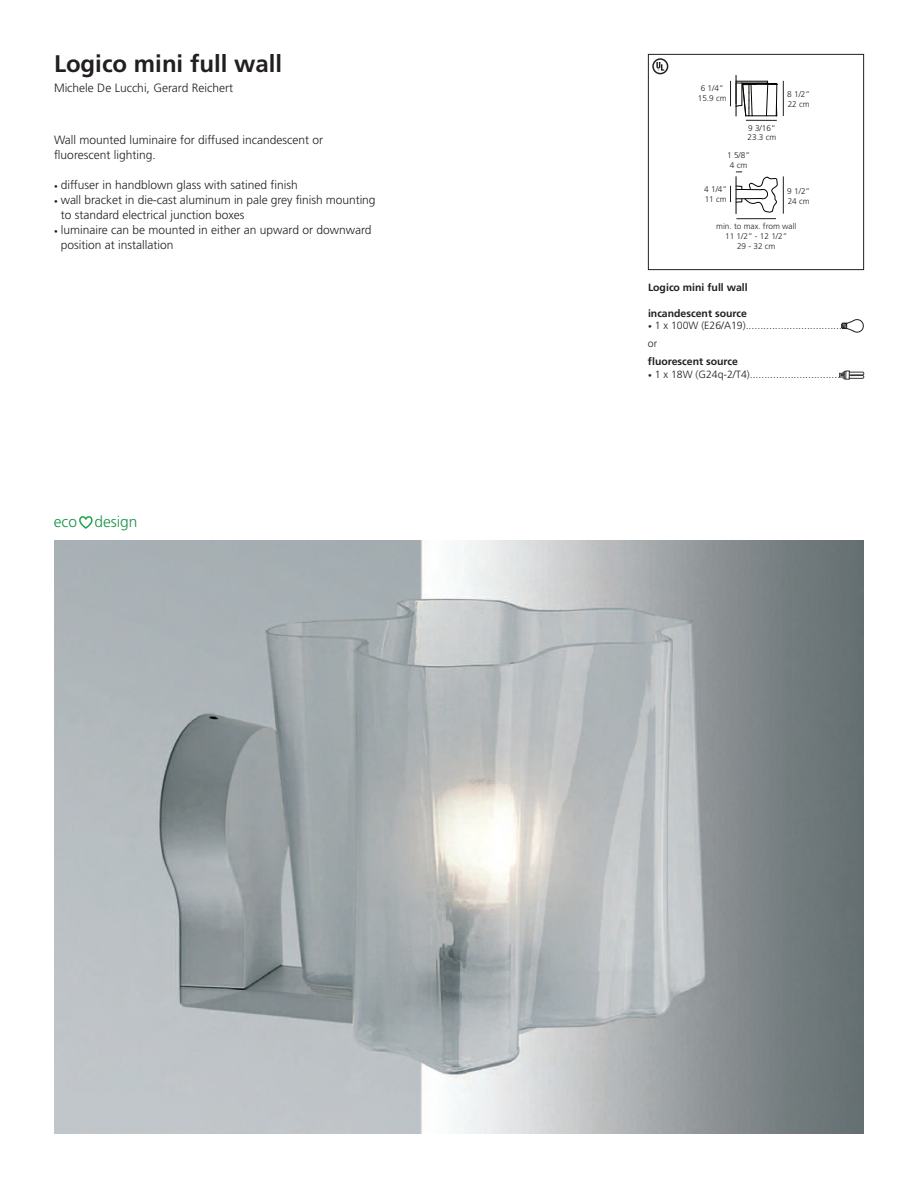
<style>
.page{position:relative;width:918px;height:1188px;background:#fff}
.page>*{position:absolute;margin:0;border:0;box-sizing:border-box;transform-origin:0 0}
.t1{font:700 24px "Frutiger LT Std";color:#231f20}
.t2{font:300 15.45px "Frutiger LT Std";color:#179546}
.t3{font:300 12px/15px "Frutiger LT Std";color:#231f20}
.t4{font:300 10.5px/18px "Frutiger LT Std";color:#231f20}
.t5{font:700 10.5px "Frutiger LT Std";color:#231f20}
.t6{font:300 8.25px/9.9px "Frutiger LT";color:#231f20}
.s1{font-size:7.5px}
</style>
<div class="page">
<hr style="left:736px;top:177px;width:1px;height:37px;background:#040503">
<hr style="left:746px;top:120px;width:31px;height:1px;background:#231f20">
<hr style="left:783px;top:176px;width:1px;height:38px;background:#231f20">
<hr style="left:783px;top:81px;width:1px;height:35px;background:#231f20">
<svg style="left:730px;top:75px;width:48px;height:42px"></svg>
<svg style="left:730px;top:172px;width:48px;height:41px"></svg>
<hr style="left:736px;top:218px;width:40px;height:1px;background:#231f20">
<div style="left:648px;top:54px;width:216px;height:216px;border:1px solid #231f20"></div>
<img style="left:54px;top:540px;width:810px;height:594px">
<svg style="left:652px;top:58px;width:16px;height:16px"></svg>
<svg style="left:841px;top:319px;width:23px;height:13px"></svg>
<svg style="left:839px;top:371px;width:25px;height:8px"></svg>
<svg style="left:79px;top:516px;width:14px;height:13px"></svg>
<h1 class="t1" style="left:54px;top:54px;width:230px">Logico mini full wall</h1>
<p class="t3" style="left:54px;top:81px;width:181px">Michele De Lucchi, Gerard Reichert</p>
<p class="t3" style="left:54px;top:133px;width:271px">Wall mounted luminaire for diffused incandescent or fluorescent lighting.</p>
<p class="t3" style="left:54px;top:178px;width:245px"><span class="s1">•</span> diffuser in handblown glass with satined finish</p>
<p class="t3" style="left:61px;top:193px;width:316px;text-indent:-7px"><span class="s1">•</span> wall bracket in die-cast aluminum in pale grey finish mounting to standard electrical junction boxes</p>
<p class="t3" style="left:61px;top:223px;width:312px;text-indent:-7px"><span class="s1">•</span> luminaire can be mounted in either an upward or downward position at installation</p>
<p class="t2" style="left:54px;top:515px;width:85px">eco design</p>
<p class="t6" style="left:698px;top:84px;width:30px;text-align:center">6 1/4”<br>15.9 cm</p>
<p class="t6" style="left:748px;top:123px;width:30px">9 3/16”<br>23.3 cm</p>
<p class="t6" style="left:727px;top:151px;width:24px;text-align:center">1 5/8”<br>4 cm</p>
<p class="t6" style="left:704px;top:185px;width:24px">4 1/4”<br>11 cm</p>
<p class="t6" style="left:787px;top:90px;width:24px">8 1/2”<br>22 cm</p>
<p class="t6" style="left:787px;top:187px;width:24px">9 1/2”<br>24 cm</p>
<p class="t6" style="left:716px;top:222px;width:82px;text-align:center">min. to max. from wall<br>11 1/2” - 12 1/2”<br>29 - 32 cm</p>
<p class="t5" style="left:648px;top:284px;width:101px">Logico mini full wall</p>
<p class="t5" style="left:648px;top:309px;width:100px">incandescent source</p>
<p class="t4" style="left:648px;top:317px;width:196px"><span class="s1">•</span> 1 x 100W (E26/A19)................................. or</p>
<p class="t5" style="left:648px;top:357px;width:92px">fluorescent source</p>
<p class="t4" style="left:648px;top:366px;width:194px"><span class="s1">•</span> 1 x 18W (G24q-2/T4)...............................</p>
</div>
